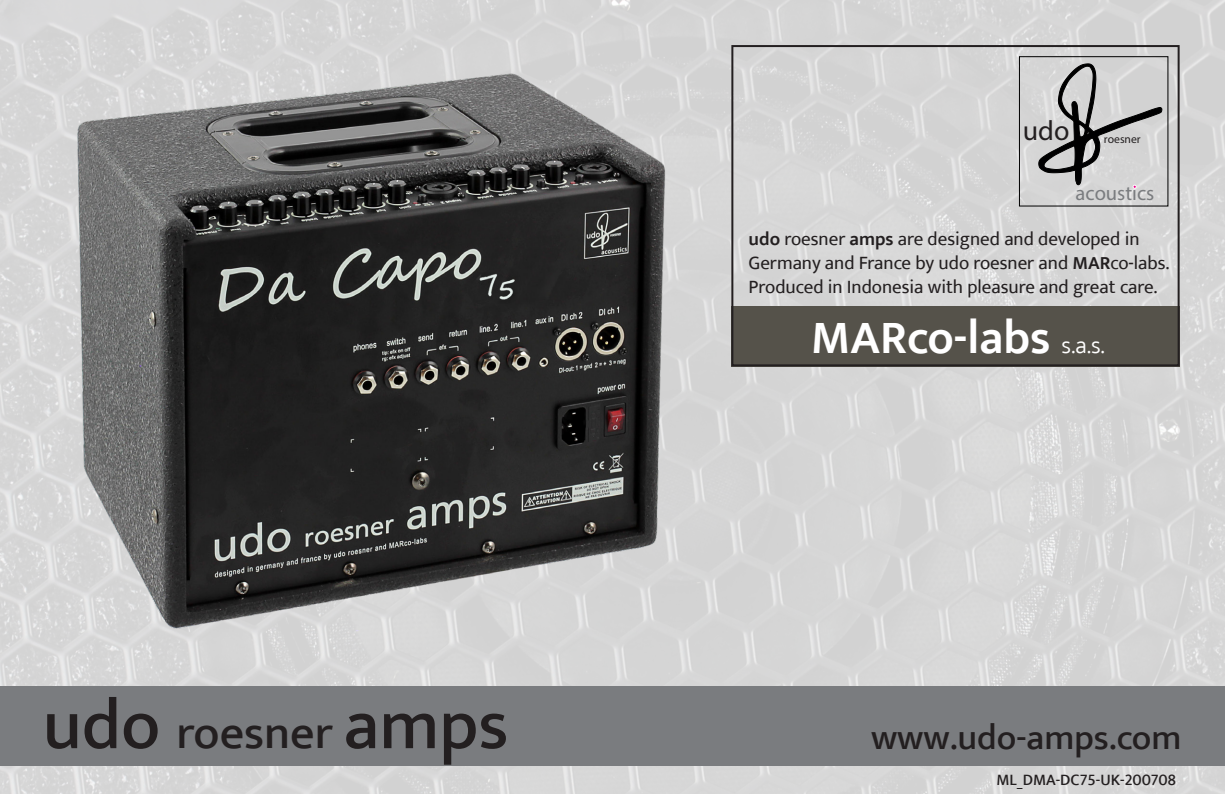
<style>
.page{position:relative;width:1225px;height:794px;background:#fff}
.page>*{position:absolute;margin:0;border:0;box-sizing:border-box;transform-origin:0 0}
.t1{font:500 72px "Ek Mukta";color:#231f20}
.t2{font:600 48px "Ek Mukta";color:#fff}
.t3{font:500 36px "Ek Mukta";color:#231f20}
.t4{font:28px "Myriad Pro";color:#231f20}
.t5{font:20.6px "Myriad Pro";color:#7a7c7f}
.t6{font:19px/24px "Ek Mukta";color:#231f20}
.t7{font:500 16px "Ek Mukta";color:#231f20}
.t8{font:11.6px "Myriad Pro";color:#231f20}
.s1{font-size:48px}
.s2{font-weight:600}
.s3{font-weight:300;font-size:24px}
</style>
<div class="page">
<img style="left:0;top:0;width:1225px;height:794px">
<div style="left:0;top:686px;width:1225px;height:79px;background:#7a7c7f"></div>
<div style="left:731px;top:306px;width:448px;height:60px;background:#55524a"></div>
<div style="left:1019px;top:56px;width:149px;height:150px;border:1px solid #000"></div>
<svg style="left:1038px;top:63px;width:124px;height:125px;background:#b4b4b4"></svg>
<img style="left:45px;top:45px;width:670px;height:625px">
<div style="left:731px;top:45px;width:448px;height:321px;border:2px solid #231f20"></div>
<p class="t1" style="left:43px;top:681px;width:467px">udo <span class="s1">roesner</span> amps</p>
<h3 class="t4" style="left:1022px;top:114px;width:48px">udo</h3>
<p class="t8" style="left:1104px;top:132px;width:38px">roesner</p>
<p class="t5" style="left:1075px;top:180px;width:80px">acoustics</p>
<p class="t6" style="left:748px;top:227px;width:422px"><span class="s2">udo</span> roesner <span class="s2">amps</span> are designed and developed in<br>Germany and France by udo roesner and <span class="s2">MAR</span>co-labs.<br>Produced in Indonesia with pleasure and great care.</p>
<h2 class="t2" style="left:810px;top:308px;width:296px">MARco-labs <span class="s3">s.a.s.</span></h2>
<p class="t3" style="left:871px;top:715px;width:312px">www.udo-amps.com</p>
<p class="t7" style="left:996px;top:769px;width:181px">ML_DMA-DC75-UK-200708</p>
</div>
